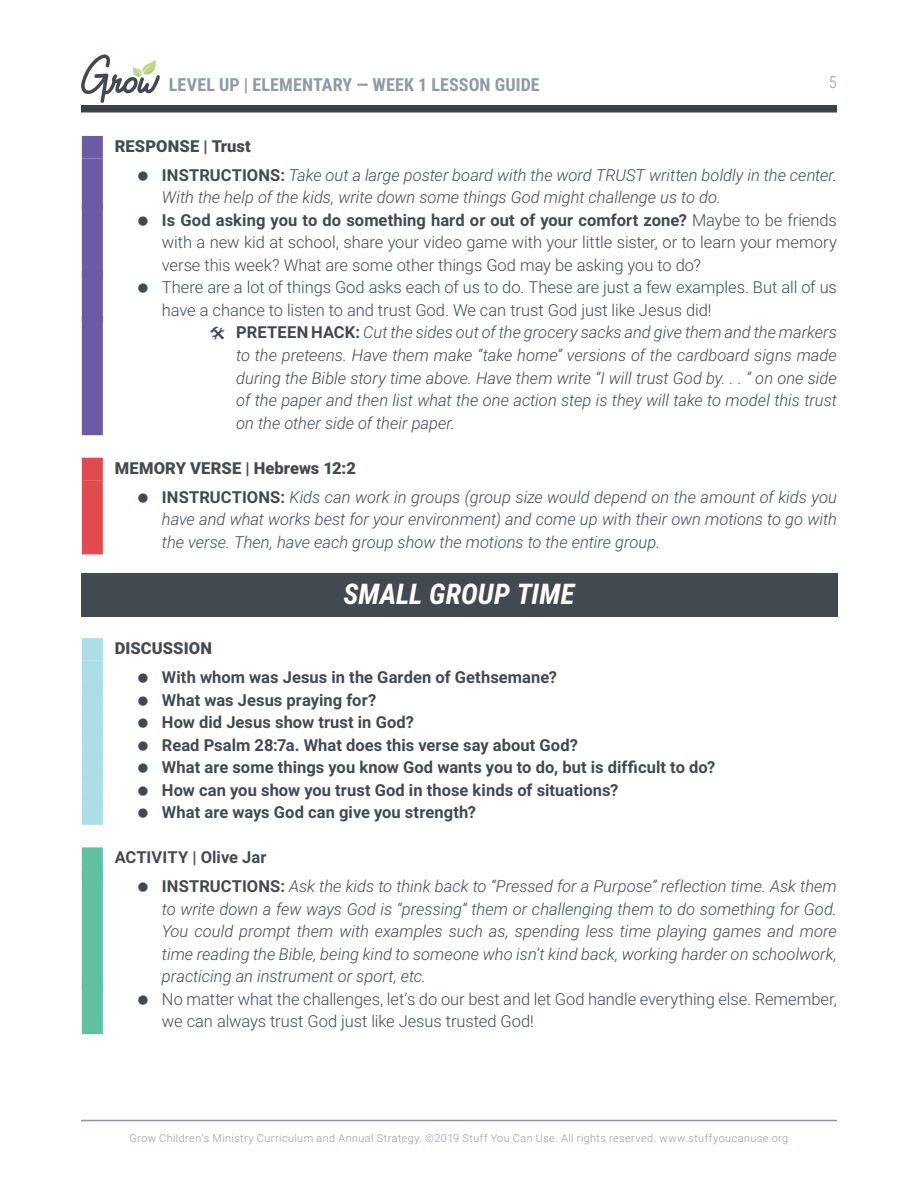
<style>
.page{position:relative;width:918px;height:1188px;background:#fff}
.page>*{position:absolute;margin:0;border:0;box-sizing:border-box;transform-origin:0 0}
.t1{font:italic 700 28.5px "Roboto Condensed";color:#fff}
.t2{font:700 18px "Roboto Condensed";letter-spacing:.005em;color:#909aa4}
.t3{font:italic 300 16.5px/22.5px "Roboto";color:#424950}
.t4{font:300 16.5px/22.5px "Roboto";letter-spacing:-.005em;color:#424950}
.t5{font:700 16.5px/22.5px "Roboto";letter-spacing:.005em;color:#424950}
.t6{font:900 16.5px "Roboto";letter-spacing:.005em;color:#454a50}
.t7{font:300 16.5px "Roboto Condensed";color:#909aa4}
.t8{font:300 10.8px "Roboto";letter-spacing:.04em;color:#8e99a5}
.s1{font-weight:900;font-style:normal;color:#454a50}
.s2{font-weight:700;font-style:normal}
.s3{font-weight:300}
.s4{font-weight:700;font-style:normal;color:#454a50}
</style>
<div class="page">
<div style="left:81px;top:105px;width:756px;height:7px;background:#3c4145"></div>
<svg style="left:81px;top:54px;width:79px;height:49px"></svg>
<hr style="left:81px;top:1120px;width:756px;height:1px;background:#8c949d">
<div style="left:82px;top:136px;width:21px;height:22px;background:#6a5ba4"></div>
<div style="left:82px;top:158px;width:21px;height:52px;background:#6a5ba4"></div>
<div style="left:82px;top:203px;width:21px;height:75px;background:#6a5ba4"></div>
<div style="left:82px;top:271px;width:21px;height:52px;background:#6a5ba4"></div>
<div style="left:82px;top:316px;width:21px;height:119px;background:#6a5ba4"></div>
<div style="left:82px;top:458px;width:21px;height:22px;background:#e04b50"></div>
<div style="left:82px;top:480px;width:21px;height:74px;background:#e04b50"></div>
<div style="left:81px;top:574px;width:756px;height:43px;background:#424950"></div>
<div style="left:82px;top:638px;width:21px;height:23px;background:#acdee6"></div>
<div style="left:82px;top:661px;width:21px;height:29px;background:#acdee6"></div>
<div style="left:82px;top:683px;width:21px;height:29px;background:#acdee6"></div>
<div style="left:82px;top:706px;width:21px;height:29px;background:#acdee6"></div>
<div style="left:82px;top:728px;width:21px;height:29px;background:#acdee6"></div>
<div style="left:82px;top:751px;width:21px;height:29px;background:#acdee6"></div>
<div style="left:82px;top:773px;width:21px;height:29px;background:#acdee6"></div>
<div style="left:82px;top:796px;width:21px;height:29px;background:#acdee6"></div>
<div style="left:82px;top:847px;width:21px;height:34px;background:#5fc19f"></div>
<div style="left:82px;top:870px;width:21px;height:119px;background:#5fc19f"></div>
<div style="left:82px;top:982px;width:21px;height:52px;background:#5fc19f"></div>
<p class="t2" style="left:169px;top:78px;width:373px">LEVEL UP | ELEMENTARY — WEEK 1 LESSON GUIDE</p>
<p class="t7" style="left:829px;top:73px;width:10px">5</p>
<p class="t3" style="left:162px;top:132px;width:677px;line-height:29.2px;text-indent:-47px"><span class="s1">RESPONSE | Trust<br></span><span class="s2">INSTRUCTIONS:</span> Take out a large poster board with the word TRUST written boldly in the center.</p>
<p class="t3" style="left:162px;top:187px;width:561px">With the help of the kids, write down some things God might challenge us to do.</p>
<p class="t5" style="left:162px;top:210px;width:676px">Is God asking you to do something hard or out of your comfort zone? <span class="s3">Maybe to be friends</span></p>
<p class="t4" style="left:162px;top:233px;width:676px">with a new kid at school, share your video game with your little sister, or to learn your memory</p>
<p class="t4" style="left:162px;top:255px;width:540px">verse this week? What are some other things God may be asking you to do?</p>
<p class="t4" style="left:162px;top:278px;width:677px">There are a lot of things God asks each of us to do. These are just a few examples. But all of us</p>
<p class="t4" style="left:162px;top:300px;width:551px">have a chance to listen to and trust God. We can trust God just like Jesus did!</p>
<p class="t3" style="left:236px;top:322px;width:602px"><span class="s2">PRETEEN HACK:</span> Cut the sides out of the grocery sacks and give them and the markers</p>
<p class="t3" style="left:236px;top:345px;width:602px">to the preteens. Have them make “take home” versions of the cardboard signs made</p>
<p class="t3" style="left:236px;top:367px;width:602px">during the Bible story time above. Have them write “I will trust God by. . . ” on one side</p>
<p class="t3" style="left:236px;top:390px;width:602px">of the paper and then list what the one action step is they will take to model this trust</p>
<p class="t3" style="left:236px;top:412px;width:220px">on the other side of their paper.</p>
<p class="t3" style="left:162px;top:454px;width:676px;line-height:29.2px;text-indent:-47px"><span class="s1">MEMORY VERSE | Hebrews 12:2<br></span><span class="s2">INSTRUCTIONS:</span> Kids can work in groups (group size would depend on the amount of kids you</p>
<p class="t3" style="left:162px;top:509px;width:677px">have and what works best for your environment) and come up with their own motions to go with the verse. Then, have each group show the motions to the entire group.</p>
<h1 class="t1" style="left:343px;top:578px;width:233px">SMALL GROUP TIME</h1>
<p class="t6" style="left:115px;top:641px;width:99px">DISCUSSION</p>
<p class="t5" style="left:162px;top:667px;width:555px">With whom was Jesus in the Garden of Gethsemane?<br>What was Jesus praying for?<br>How did Jesus show trust in God?<br>Read Psalm 28:7a. What does this verse say about God?<br>What are some things you know God wants you to do, but is difficult to do?<br>How can you show you trust God in those kinds of situations?<br>What are ways God can give you strength?</p>
<p class="t3" style="left:162px;top:844px;width:676px;line-height:29.2px;text-indent:-47px"><span class="s4">ACTIVITY | Olive Jar<br></span><span class="s2">INSTRUCTIONS:</span> Ask the kids to think back to “Pressed for a Purpose” reflection time. Ask them</p>
<p class="t3" style="left:162px;top:899px;width:676px;text-align:justify">to write down a few ways God is “pressing” them or challenging them to do something for God.<br>You could prompt them with examples such as, spending less time playing games and more time reading the Bible, being kind to someone who isn’t kind back, working harder on schoolwork, practicing an instrument or sport, etc.</p>
<p class="t4" style="left:162px;top:989px;width:676px">No matter what the challenges, let’s do our best and let God handle everything else. Remember, we can always trust God just like Jesus trusted God!</p>
<p class="t8" style="left:130px;top:1134px;width:660px">Grow Children's Ministry Curriculum and Annual Strategy. ©2019 Stuff You Can Use. All rights reserved. www.stuffyoucanuse.org</p>
</div>
